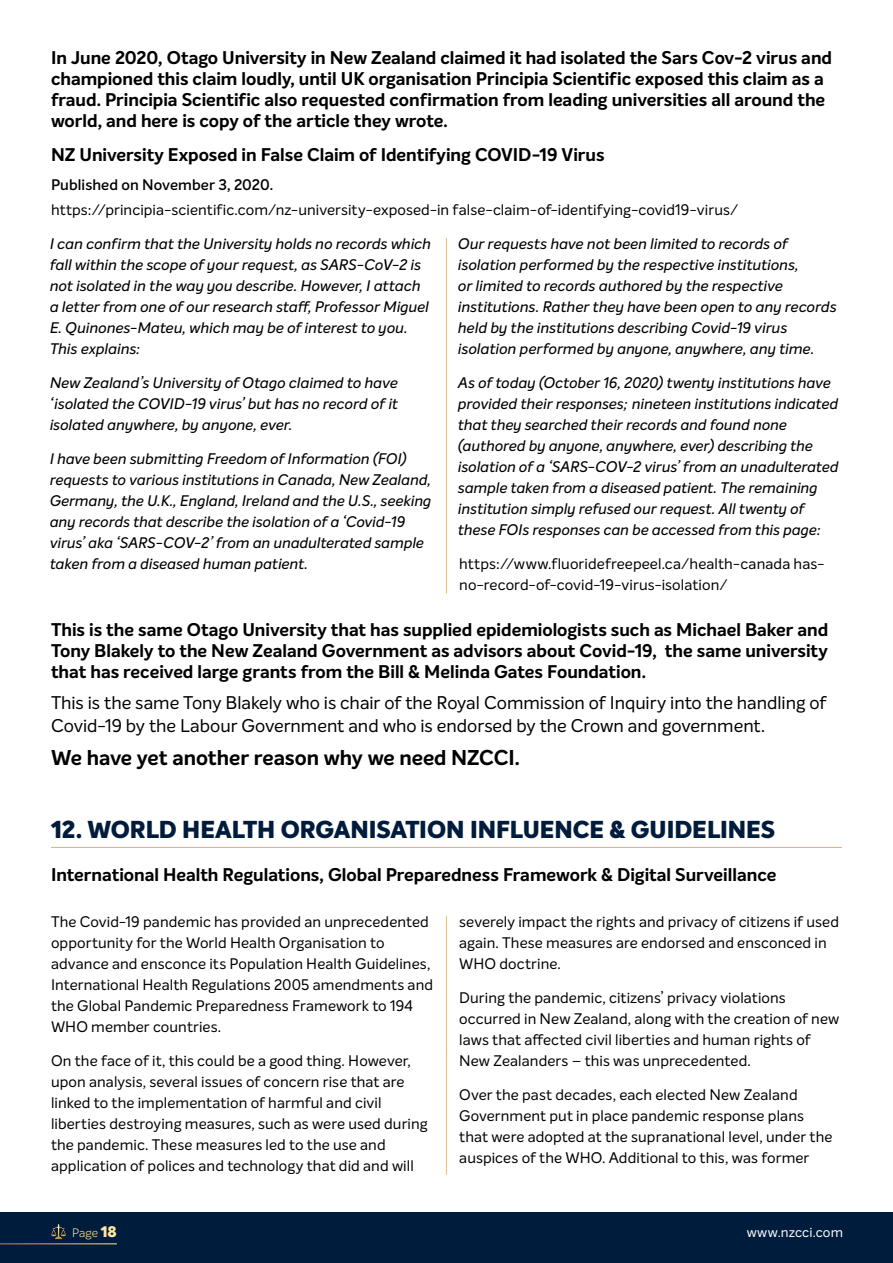
<style>
.page{position:relative;width:893px;height:1263px;background:#fff}
.page>*{position:absolute;margin:0;border:0;box-sizing:border-box;transform-origin:0 0}
.t1{font:800 24px "Intelo Alt";letter-spacing:-.005em;color:#001c3c}
.t2{font:700 21px "Intelo Alt";letter-spacing:-.005em;color:#000}
.t3{font:700 18px/21px "Intelo Alt";color:#000}
.t4{font:18px/22.5px "Intelo Alt";color:#000}
.t5{font:italic 500 15px/21px "Intelo Alt";letter-spacing:.005em;color:#000}
.t6{font:15px/21px "Intelo Alt";letter-spacing:.005em;color:#000}
.t7{font:600 15px "Intelo Alt";letter-spacing:.005em;color:#000}
.t8{font:13.5px "Intelo Alt";letter-spacing:.01em;color:#fff}
.t9{font:300 12px "Intelo Alt";color:#ffe4a2}
.s1{font-weight:800;font-size:15px}
</style>
<div class="page">
<div style="left:0;top:1212px;width:893px;height:51px;background:#001c3c"></div>
<svg style="left:52px;top:1224px;width:13px;height:15px"></svg>
<hr style="left:0;top:1243px;width:117px;height:1px;background:#fff">
<hr style="left:446px;top:238px;width:1px;height:355px;background:#e0c394">
<hr style="left:51px;top:847px;width:791px;height:1px;background:#dab77e">
<hr style="left:446px;top:916px;width:1px;height:153px;background:#e0c394">
<hr style="left:446px;top:1050px;width:1px;height:125px;background:#e0c394">
<p class="t3" style="left:51px;top:47px;width:783px">In June 2020, Otago University in New Zealand claimed it had isolated the Sars Cov-2 virus and championed this claim loudly, until UK organisation Principia Scientific exposed this claim as a fraud. Principia Scientific also requested confirmation from leading universities all around the world, and here is copy of the article they wrote.</p>
<p class="t3" style="left:51px;top:144px;width:555px">NZ University Exposed in False Claim of Identifying COVID-19 Virus</p>
<p class="t7" style="left:51px;top:175px;width:224px">Published on November 3, 2020.</p>
<p class="t6" style="left:51px;top:200px;width:689px">https://principia-scientific.com/nz-university-exposed-in false-claim-of-identifying-covid19-virus/</p>
<p class="t5" style="left:51px;top:234px;width:383px">I can confirm that the University holds no records which fall within the scope of your request, as SARS-CoV-2 is not isolated in the way you describe. However, I attach a letter from one of our research staff, Professor Miguel E. Quinones-Mateu, which may be of interest to you.<br>This explains:</p>
<p class="t5" style="left:51px;top:372px;width:350px;text-align:justify">New Zealand’s University of Otago claimed to have ‘isolated the COVID-19 virus’ but has no record of it isolated anywhere, by anyone, ever.</p>
<p class="t5" style="left:51px;top:448px;width:383px">I have been submitting Freedom of Information (FOI) requests to various institutions in Canada, New Zealand, Germany, the U.K., England, Ireland and the U.S., seeking any records that describe the isolation of a ‘Covid-19 virus’ aka ‘SARS-COV-2’ from an unadulterated sample taken from a diseased human patient.</p>
<p class="t5" style="left:459px;top:234px;width:380px">Our requests have not been limited to records of isolation performed by the respective institutions,<br>or limited to records authored by the respective institutions. Rather they have been open to any records held by the institutions describing Covid-19 virus isolation performed by anyone, anywhere, any time.</p>
<p class="t5" style="left:459px;top:372px;width:382px">As of today (October 16, 2020) twenty institutions have provided their responses; nineteen institutions indicated that they searched their records and found none (authored by anyone, anywhere, ever) describing the isolation of a ‘SARS-COV-2 virus’ from an unadulterated sample taken from a diseased patient. The remaining institution simply refused our request. All twenty of these FOIs responses can be accessed from this page:</p>
<p class="t6" style="left:459px;top:553px;width:367px">https://www.fluoridefreepeel.ca/health-canada has&shy;no-record-of-covid-19-virus-isolation/</p>
<p class="t3" style="left:51px;top:620px;width:779px;text-align:justify">This is the same Otago University that has supplied epidemiologists such as Michael Baker and Tony Blakely to the New Zealand Government as advisors about Covid-19, the same university that has received large grants from the Bill &amp; Melinda Gates Foundation.</p>
<p class="t4" style="left:51px;top:691px;width:777px">This is the same Tony Blakely who is chair of the Royal Commission of Inquiry into the handling of<br>Covid-19 by the Labour Government and who is endorsed by the Crown and government.</p>
<h2 class="t2" style="left:51px;top:744px;width:470px">We have yet another reason why we need NZCCI.</h2>
<h1 class="t1" style="left:51px;top:814px;width:725px">12. WORLD HEALTH ORGANISATION INFLUENCE &amp; GUIDELINES</h1>
<p class="t3" style="left:51px;top:864px;width:727px">International Health Regulations, Global Preparedness Framework &amp; Digital Surveillance</p>
<p class="t6" style="left:51px;top:911px;width:384px">The Covid-19 pandemic has provided an unprecedented opportunity for the World Health Organisation to advance and ensconce its Population Health Guidelines, International Health Regulations 2005 amendments and the Global Pandemic Preparedness Framework to 194<br>WHO member countries.</p>
<p class="t6" style="left:51px;top:1050px;width:378px">On the face of it, this could be a good thing. However, upon analysis, several issues of concern rise that are linked to the implementation of harmful and civil liberties destroying measures, such as were used during the pandemic. These measures led to the use and application of polices and technology that did and will</p>
<p class="t6" style="left:459px;top:911px;width:381px">severely impact the rights and privacy of citizens if used again. These measures are endorsed and ensconced in<br>WHO doctrine.</p>
<p class="t6" style="left:459px;top:987px;width:382px">During the pandemic, citizens’ privacy violations occurred in New Zealand, along with the creation of new laws that affected civil liberties and human rights of New Zealanders – this was unprecedented.</p>
<p class="t6" style="left:459px;top:1084px;width:375px">Over the past decades, each elected New Zealand Government put in place pandemic response plans that were adopted at the supranational level, under the auspices of the WHO. Additional to this, was former</p>
<p class="t9" style="left:72px;top:1226px;width:46px">Page <span class="s1">18</span></p>
<p class="t8" style="left:747px;top:1224px;width:98px">www.nzcci.com</p>
</div>
